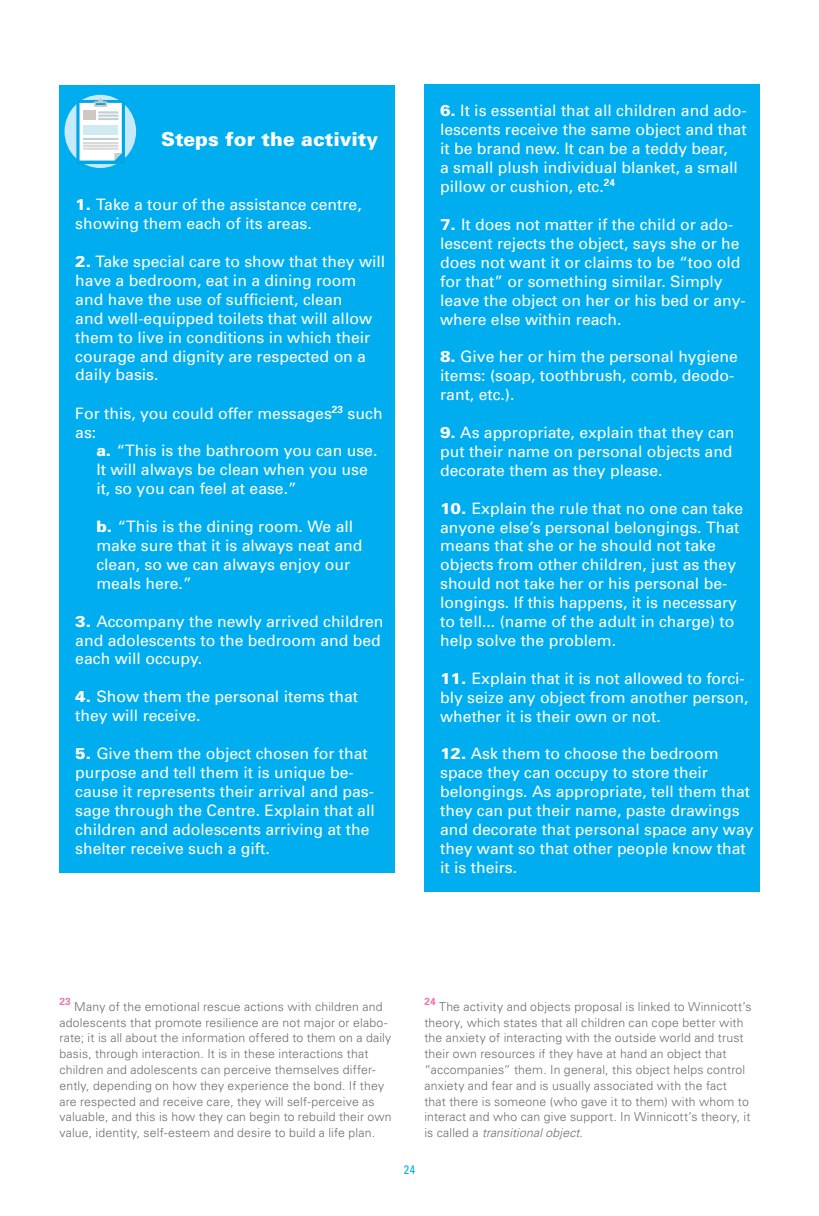
<style>
.page{position:relative;width:819px;height:1216px;background:#fff}
.page>*{position:absolute;margin:0;border:0;box-sizing:border-box;transform-origin:0 0}
.t1{font:900 19.25px "Univers";color:#fff}
.t2{font:15.75px/18.9px "Univers";color:#fff}
.t3{font:300 12.25px/15.8px "Univers";letter-spacing:.015em;color:#6c6d70}
.t4{font:condensed 12.25px "Univers";color:#00aeef}
.t5{font:700 10.15px "Univers";color:#f171ab}
.s1{font-weight:900}
.s2{font-style:italic}
</style>
<div class="page">
<div style="left:60px;top:85px;width:334px;height:787px;background:#00aeef"></div>
<div style="left:64px;top:95px;width:72px;height:73px;background:#c6eafa;border-radius:50%"></div>
<div style="left:76px;top:100px;width:49px;height:64px;background:#00a6e5;border-radius:3px"></div>
<svg style="left:79px;top:99px;width:43px;height:61px"></svg>
<hr style="left:84px;top:138px;width:34px;height:2px;background:#c2d0d4">
<hr style="left:84px;top:142px;width:34px;height:2px;background:#d8d9d8">
<hr style="left:84px;top:145px;width:34px;height:2px;background:#d8d9d8">
<hr style="left:84px;top:148px;width:34px;height:2px;background:#d8d9d8">
<div style="left:424px;top:85px;width:335px;height:806px;background:#00aeef"></div>
<p class="t1" style="left:161px;top:127px;width:219px">Steps for the activity</p>
<p class="t2" style="left:75px;top:195px;width:288px"><span class="s1">1.</span> Take a tour of the assistance centre, showing them each of its areas.</p>
<p class="t2" style="left:75px;top:252px;width:311px"><span class="s1">2.</span> Take special care to show that they will have a bedroom, eat in a dining room and have the use of sufficient, clean<br>and well-equipped toilets that will allow them to live in conditions in which their courage and dignity are respected on a daily basis.</p>
<p class="t2" style="left:75px;top:403px;width:309px">For this, you could offer messages<sup>23</sup> such as:</p>
<p class="t2" style="left:96px;top:441px;width:282px"><span class="s1">a.</span> “This is the bathroom you can use.<br>It will always be clean when you use it, so you can feel at ease.”</p>
<p class="t2" style="left:96px;top:517px;width:268px"><span class="s1">b.</span> “This is the dining room. We all make sure that it is always neat and clean, so we can always enjoy our meals here.”</p>
<p class="t2" style="left:75px;top:611px;width:310px"><span class="s1">3.</span> Accompany the newly arrived children and adolescents to the bedroom and bed each will occupy.</p>
<p class="t2" style="left:75px;top:687px;width:284px"><span class="s1">4.</span> Show them the personal items that they will receive.</p>
<p class="t2" style="left:75px;top:743px;width:301px"><span class="s1">5.</span> Give them the object chosen for that purpose and tell them it is unique be&shy;cause it represents their arrival and pas&shy;sage through the Centre. Explain that all children and adolescents arriving at the shelter receive such a gift.</p>
<p class="t2" style="left:440px;top:101px;width:308px"><span class="s1">6.</span> It is essential that all children and ado&shy;lescents receive the same object and that it be brand new. It can be a teddy bear,<br>a small plush individual blanket, a small pillow or cushion, etc.<sup>24</sup></p>
<p class="t2" style="left:440px;top:215px;width:307px"><span class="s1">7.</span> It does not matter if the child or ado&shy;lescent rejects the object, says she or he does not want it or claims to be “too old for that” or something similar. Simply leave the object on her or his bed or any&shy;where else within reach.</p>
<p class="t2" style="left:440px;top:347px;width:299px"><span class="s1">8.</span> Give her or him the personal hygiene items: (soap, toothbrush, comb, deodo&shy;rant, etc.).</p>
<p class="t2" style="left:440px;top:422px;width:296px;text-align:justify"><span class="s1">9.</span> As appropriate, explain that they can put their name on personal objects and decorate them as they please.</p>
<p class="t2" style="left:440px;top:498px;width:304px"><span class="s1">10.</span> Explain the rule that no one can take anyone else’s personal belongings. That means that she or he should not take objects from other children, just as they should not take her or his personal be&shy;longings. If this happens, it is necessary to tell... (name of the adult in charge) to help solve the problem.</p>
<p class="t2" style="left:440px;top:668px;width:310px"><span class="s1">11.</span> Explain that it is not allowed to forci&shy;bly seize any object from another person, whether it is their own or not.</p>
<p class="t2" style="left:440px;top:744px;width:315px"><span class="s1">12.</span> Ask them to choose the bedroom space they can occupy to store their belongings. As appropriate, tell them that they can put their name, paste drawings and decorate that personal space any way they want so that other people know that it is theirs.</p>
<p class="t5" style="left:60px;top:994px;width:13px">23</p>
<p class="t3" style="left:60px;top:998px;width:333px;text-indent:15px">Many of the emotional rescue actions with children and adolescents that promote resilience are not major or elabo&shy;rate; it is all about the information offered to them on a daily basis, through interaction. It is in these interactions that children and adolescents can perceive themselves differ&shy;ently, depending on how they experience the bond. If they are respected and receive care, they will self-perceive as valuable, and this is how they can begin to rebuild their own value, identity, self-esteem and desire to build a life plan.</p>
<p class="t5" style="left:424px;top:994px;width:13px">24</p>
<p class="t3" style="left:424px;top:998px;width:329px;text-indent:15px">The activity and objects proposal is linked to Winnicott’s theory, which states that all children can cope better with the anxiety of interacting with the outside world and trust their own resources if they have at hand an object that “accompanies” them. In general, this object helps control anxiety and fear and is usually associated with the fact<br>that there is someone (who gave it to them) with whom to interact and who can give support. In Winnicott’s theory, it is called a <span class="s2">transitional object</span>.</p>
<p class="t4" style="left:404px;top:1161px;width:13px">24</p>
</div>
